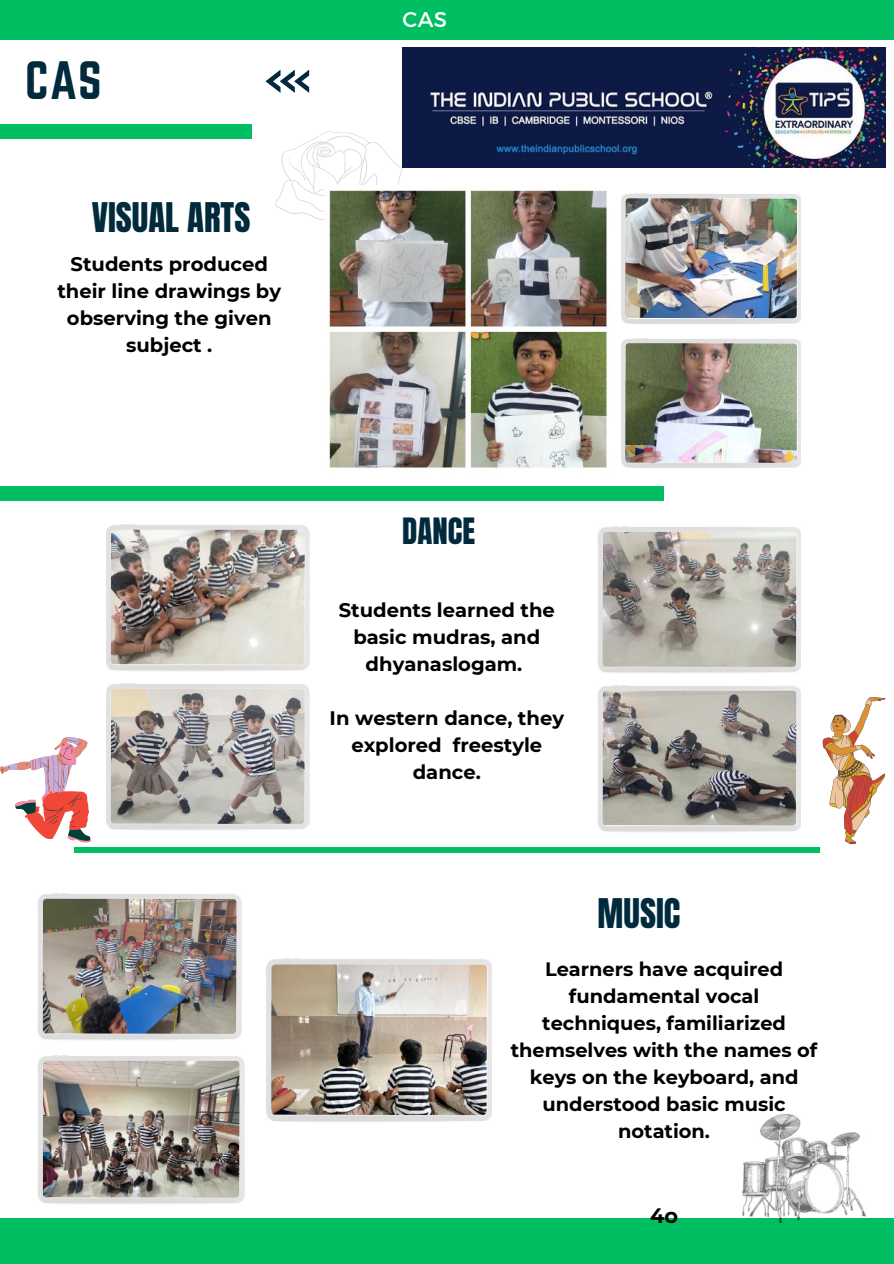
<style>
.page{position:relative;width:894px;height:1264px;background:#fff}
.page>*{position:absolute;margin:0;border:0;box-sizing:border-box;transform-origin:0 0}
.t1{font:47.25px "Norwester";color:#022a3d}
.t2{font:34.8px "Anton";color:#022a3d}
.t3{font:30.9px "Anton";color:#022a3d}
.t4{font:21.3px "Montserrat";color:#fff}
.t5{font:700 20.85px "Montserrat";color:#000}
.t6{font:700 19.5px/27px "Montserrat";color:#000;text-align:center}
.t7{font:700 19.35px/27px "Montserrat";color:#000;text-align:center}
</style>
<div class="page">
<div style="left:0;top:486px;width:664px;height:14px;background:#00bf63"></div>
<div style="left:0;top:124px;width:251px;height:14px;background:#00bf63"></div>
<svg style="left:265px;top:70px;width:44px;height:23px"></svg>
<div style="left:0;top:0;width:893px;height:39px;background:#00bf63"></div>
<div style="left:0;top:1217px;width:893px;height:46px;background:#00bf63"></div>
<div style="left:74px;top:847px;width:745px;height:5px;background:#00bf63"></div>
<img style="left:402px;top:47px;width:483px;height:120px">
<img style="left:38px;top:893px;width:203px;height:147px">
<img style="left:621px;top:194px;width:179px;height:130px">
<img style="left:38px;top:1055px;width:206px;height:149px">
<img style="left:621px;top:339px;width:179px;height:129px">
<img style="left:742px;top:1114px;width:123px;height:108px">
<svg style="left:822px;top:697px;width:63px;height:147px"></svg>
<svg style="left:275px;top:131px;width:127px;height:89px"></svg>
<svg style="left:0;top:737px;width:91px;height:105px"></svg>
<img style="left:597px;top:526px;width:203px;height:147px">
<img style="left:597px;top:685px;width:203px;height:147px">
<img style="left:106px;top:683px;width:203px;height:147px">
<img style="left:106px;top:524px;width:203px;height:147px">
<img style="left:325px;top:185px;width:283px;height:284px">
<img style="left:265px;top:958px;width:227px;height:164px">
<h1 class="t1" style="left:25px;top:52px;width:78px">CAS</h1>
<h2 class="t2" style="left:92px;top:192px;width:160px">VISUAL ARTS</h2>
<p class="t6" style="left:57px;top:250px;width:225px">Students produced their line drawings by observing the given subject .</p>
<p class="t4" style="left:402px;top:5px;width:46px">CAS</p>
<h3 class="t3" style="left:402px;top:508px;width:74px">DANCE</h3>
<p class="t6" style="left:338px;top:597px;width:217px">Students learned the basic mudras, and dhyanaslogam.</p>
<p class="t6" style="left:329px;top:705px;width:236px">In western dance, they explored freestyle dance.</p>
<h2 class="t2" style="left:597px;top:888px;width:84px">MUSIC</h2>
<p class="t7" style="left:510px;top:955px;width:308px">Learners have acquired fundamental vocal techniques, familiarized themselves with the names of keys on the keyboard, and understood basic music notation.</p>
<p class="t5" style="left:650px;top:1203px;width:30px">4o</p>
</div>
